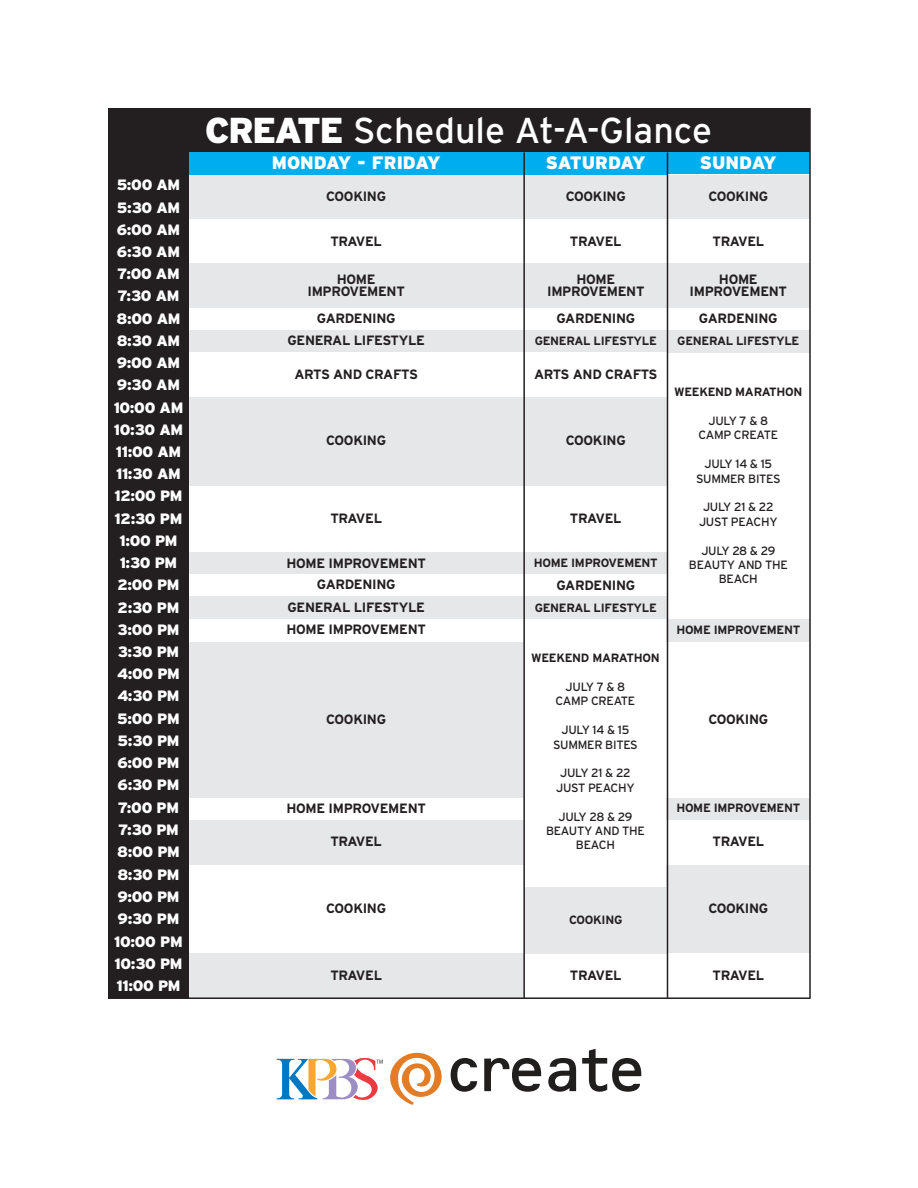
<style>
.page{position:relative;width:918px;height:1188px;background:#fff}
.page>*{position:absolute;margin:0;border:0;box-sizing:border-box;transform-origin:0 0}
.t1{font:36px "PBS Explorer";color:#fff}
.t2{font:900 18px "PBS Explorer";color:#fff}
.t3{font:900 18px "PBS Explorer";letter-spacing:-.025em;color:#fff}
.t4{font:900 15px/22.2px "PBS Explorer";letter-spacing:-.025em;color:#fff;text-align:center}
.t5{font:700 13.5px/22.2px "PBS Explorer";letter-spacing:-.025em;color:#231f20;text-align:center}
.t6{font:12px/14.4px "PBS Explorer";letter-spacing:-.025em;color:#231f20;text-align:center}
.t7{font:700 12px "PBS Explorer";letter-spacing:-.025em;color:#231f20}
.s1{font-family:"PBS Explorer L3 Show Title"}
</style>
<div class="page">
<div style="left:108px;top:108px;width:702px;height:44px;background:#231f20"></div>
<div style="left:667px;top:152px;width:143px;height:23px;background:#00aeef"></div>
<div style="left:667px;top:175px;width:143px;height:44px;background:#e6e7e9"></div>
<div style="left:524px;top:175px;width:143px;height:44px;background:#e6e7e9"></div>
<div style="left:667px;top:264px;width:143px;height:44px;background:#e6e7e9"></div>
<div style="left:524px;top:264px;width:143px;height:44px;background:#e6e7e9"></div>
<div style="left:189px;top:264px;width:334px;height:44px;background:#e6e7e9"></div>
<div style="left:667px;top:331px;width:143px;height:22px;background:#e6e7e9"></div>
<div style="left:524px;top:331px;width:143px;height:22px;background:#e6e7e9"></div>
<div style="left:667px;top:620px;width:143px;height:22px;background:#e6e7e9"></div>
<div style="left:667px;top:798px;width:143px;height:22px;background:#e6e7e9"></div>
<div style="left:667px;top:864px;width:143px;height:89px;background:#e6e7e9"></div>
<div style="left:189px;top:953px;width:334px;height:45px;background:#e6e7e9"></div>
<div style="left:189px;top:820px;width:334px;height:44px;background:#e6e7e9"></div>
<div style="left:108px;top:152px;width:81px;height:23px;background:#231f20"></div>
<div style="left:108px;top:175px;width:81px;height:22px;background:#231f20"></div>
<div style="left:108px;top:197px;width:81px;height:22px;background:#231f20"></div>
<div style="left:108px;top:219px;width:81px;height:22px;background:#231f20"></div>
<div style="left:108px;top:241px;width:81px;height:23px;background:#231f20"></div>
<div style="left:108px;top:264px;width:81px;height:22px;background:#231f20"></div>
<div style="left:108px;top:286px;width:81px;height:22px;background:#231f20"></div>
<div style="left:108px;top:308px;width:81px;height:22px;background:#231f20"></div>
<div style="left:108px;top:330px;width:81px;height:22px;background:#231f20"></div>
<div style="left:108px;top:352px;width:81px;height:23px;background:#231f20"></div>
<div style="left:108px;top:375px;width:81px;height:22px;background:#231f20"></div>
<div style="left:108px;top:397px;width:81px;height:22px;background:#231f20"></div>
<div style="left:108px;top:419px;width:81px;height:22px;background:#231f20"></div>
<div style="left:108px;top:441px;width:81px;height:23px;background:#231f20"></div>
<div style="left:108px;top:464px;width:81px;height:22px;background:#231f20"></div>
<div style="left:108px;top:486px;width:81px;height:22px;background:#231f20"></div>
<div style="left:108px;top:508px;width:81px;height:22px;background:#231f20"></div>
<div style="left:108px;top:530px;width:81px;height:22px;background:#231f20"></div>
<div style="left:108px;top:552px;width:81px;height:23px;background:#231f20"></div>
<div style="left:108px;top:575px;width:81px;height:22px;background:#231f20"></div>
<div style="left:108px;top:597px;width:81px;height:22px;background:#231f20"></div>
<div style="left:108px;top:619px;width:81px;height:22px;background:#231f20"></div>
<div style="left:108px;top:641px;width:81px;height:23px;background:#231f20"></div>
<div style="left:108px;top:664px;width:81px;height:22px;background:#231f20"></div>
<div style="left:108px;top:686px;width:81px;height:22px;background:#231f20"></div>
<div style="left:108px;top:708px;width:81px;height:22px;background:#231f20"></div>
<div style="left:108px;top:730px;width:81px;height:23px;background:#231f20"></div>
<div style="left:108px;top:753px;width:81px;height:22px;background:#231f20"></div>
<div style="left:108px;top:775px;width:81px;height:22px;background:#231f20"></div>
<div style="left:108px;top:797px;width:81px;height:22px;background:#231f20"></div>
<div style="left:108px;top:819px;width:81px;height:22px;background:#231f20"></div>
<div style="left:108px;top:842px;width:81px;height:22px;background:#231f20"></div>
<div style="left:108px;top:864px;width:81px;height:22px;background:#231f20"></div>
<div style="left:108px;top:886px;width:81px;height:22px;background:#231f20"></div>
<div style="left:108px;top:909px;width:81px;height:22px;background:#231f20"></div>
<div style="left:108px;top:931px;width:81px;height:22px;background:#231f20"></div>
<div style="left:108px;top:953px;width:81px;height:22px;background:#231f20"></div>
<div style="left:108px;top:976px;width:81px;height:22px;background:#231f20"></div>
<div style="left:189px;top:152px;width:334px;height:23px;background:#00aeef"></div>
<div style="left:189px;top:175px;width:334px;height:44px;background:#e6e7e9"></div>
<div style="left:189px;top:330px;width:334px;height:22px;background:#e6e7e9"></div>
<div style="left:189px;top:397px;width:334px;height:89px;background:#e6e7e9"></div>
<div style="left:189px;top:552px;width:334px;height:23px;background:#e6e7e9"></div>
<div style="left:189px;top:574px;width:334px;height:22px;background:#fff"></div>
<div style="left:189px;top:597px;width:334px;height:22px;background:#e6e7e9"></div>
<div style="left:189px;top:642px;width:334px;height:156px;background:#e6e7e9"></div>
<div style="left:524px;top:352px;width:143px;height:45px;background:#fff"></div>
<div style="left:524px;top:397px;width:143px;height:89px;background:#e6e7e9"></div>
<div style="left:524px;top:552px;width:143px;height:23px;background:#e6e7e9"></div>
<div style="left:524px;top:597px;width:143px;height:22px;background:#e6e7e9"></div>
<div style="left:524px;top:887px;width:143px;height:66px;background:#e6e7e9"></div>
<div style="left:524px;top:152px;width:143px;height:23px;background:#00aeef"></div>
<hr style="left:108px;top:997px;width:702px;height:2px;background:#231f20">
<hr style="left:809px;top:108px;width:2px;height:891px;background:#231f20">
<hr style="left:523px;top:152px;width:2px;height:846px;background:#231f20">
<hr style="left:667px;top:152px;width:1px;height:846px;background:#231f20">
<svg style="left:277px;top:1058px;width:106px;height:42px"></svg>
<svg style="left:390px;top:1053px;width:52px;height:52px"></svg>
<svg style="left:451px;top:1058px;width:26px;height:34px"></svg>
<svg style="left:484px;top:1058px;width:57px;height:34px"></svg>
<svg style="left:548px;top:1058px;width:28px;height:34px"></svg>
<svg style="left:582px;top:1049px;width:59px;height:43px"></svg>
<p class="t4" style="left:114px;top:174px;width:71px">5:00 AM<br>5:30 AM<br>6:00 AM<br>6:30 AM<br>7:00 AM<br>7:30 AM<br>8:00 AM<br>8:30 AM<br>9:00 AM<br>9:30 AM<br>10:00 AM<br>10:30 AM<br>11:00 AM<br>11:30 AM<br>12:00 PM<br>12:30 PM<br>1:00 PM<br>1:30 PM<br>2:00 PM<br>2:30 PM<br>3:00 PM<br>3:30 PM<br>4:00 PM<br>4:30 PM<br>5:00 PM<br>5:30 PM<br>6:00 PM<br>6:30 PM<br>7:00 PM<br>7:30 PM<br>8:00 PM<br>8:30 PM<br>9:00 PM<br>9:30 PM<br>10:00 PM<br>10:30 PM<br>11:00 PM</p>
<h1 class="t1" style="left:206px;top:109px;width:508px"><span class="s1">CREATE</span> Schedule At-A-Glance</h1>
<h2 class="t2" style="left:700px;top:152px;width:78px">SUNDAY</h2>
<p class="t5" style="left:566px;top:185px;width:61px">COOKING</p>
<p class="t5" style="left:708px;top:185px;width:61px">COOKING</p>
<p class="t5" style="left:330px;top:230px;width:53px">TRAVEL</p>
<p class="t5" style="left:570px;top:230px;width:53px">TRAVEL</p>
<p class="t5" style="left:713px;top:230px;width:53px">TRAVEL</p>
<p class="t5" style="left:690px;top:273px;width:99px;line-height:12px">HOME<br>IMPROVEMENT</p>
<h2 class="t2" style="left:272px;top:152px;width:170px">MONDAY - FRIDAY</h2>
<p class="t5" style="left:326px;top:185px;width:61px">COOKING</p>
<h2 class="t3" style="left:546px;top:152px;width:101px">SATURDAY</h2>
<p class="t5" style="left:307px;top:273px;width:99px;line-height:12px">HOME<br>IMPROVEMENT</p>
<p class="t5" style="left:547px;top:273px;width:99px;line-height:12px">HOME<br>IMPROVEMENT</p>
<p class="t5" style="left:288px;top:307px;width:139px">GARDENING<br>GENERAL LIFESTYLE</p>
<p class="t5" style="left:294px;top:363px;width:125px">ARTS AND CRAFTS</p>
<p class="t5" style="left:556px;top:308px;width:80px">GARDENING</p>
<p class="t5" style="left:699px;top:308px;width:80px">GARDENING</p>
<p class="t7" style="left:535px;top:334px;width:124px">GENERAL LIFESTYLE</p>
<p class="t7" style="left:677px;top:334px;width:124px">GENERAL LIFESTYLE</p>
<p class="t5" style="left:534px;top:363px;width:125px">ARTS AND CRAFTS</p>
<p class="t5" style="left:326px;top:430px;width:61px">COOKING</p>
<p class="t5" style="left:566px;top:430px;width:61px">COOKING</p>
<p class="t5" style="left:330px;top:507px;width:53px">TRAVEL</p>
<p class="t5" style="left:570px;top:507px;width:53px">TRAVEL</p>
<p class="t5" style="left:286px;top:552px;width:141px">HOME IMPROVEMENT<br>GARDENING<br>GENERAL LIFESTYLE<br>HOME IMPROVEMENT</p>
<p class="t7" style="left:534px;top:556px;width:126px">HOME IMPROVEMENT</p>
<p class="t5" style="left:556px;top:574px;width:80px">GARDENING</p>
<p class="t7" style="left:535px;top:600px;width:124px">GENERAL LIFESTYLE</p>
<p class="t7" style="left:674px;top:385px;width:130px">WEEKEND MARATHON</p>
<p class="t6" style="left:699px;top:414px;width:81px">JULY 7 &amp; 8<br>CAMP CREATE</p>
<p class="t6" style="left:696px;top:457px;width:86px">JULY 14 &amp; 15<br>SUMMER BITES</p>
<p class="t6" style="left:699px;top:500px;width:80px">JULY 21 &amp; 22<br>JUST PEACHY</p>
<p class="t6" style="left:689px;top:543px;width:100px">JULY 28 &amp; 29<br>BEAUTY AND THE<br>BEACH</p>
<p class="t7" style="left:676px;top:623px;width:126px">HOME IMPROVEMENT</p>
<p class="t7" style="left:531px;top:651px;width:130px">WEEKEND MARATHON</p>
<p class="t6" style="left:556px;top:680px;width:81px">JULY 7 &amp; 8<br>CAMP CREATE</p>
<p class="t6" style="left:553px;top:723px;width:86px">JULY 14 &amp; 15<br>SUMMER BITES</p>
<p class="t6" style="left:556px;top:766px;width:80px">JULY 21 &amp; 22<br>JUST PEACHY</p>
<p class="t6" style="left:546px;top:809px;width:100px">JULY 28 &amp; 29<br>BEAUTY AND THE<br>BEACH</p>
<p class="t5" style="left:708px;top:708px;width:61px">COOKING</p>
<p class="t5" style="left:326px;top:709px;width:61px">COOKING</p>
<p class="t5" style="left:286px;top:797px;width:141px">HOME IMPROVEMENT</p>
<p class="t7" style="left:676px;top:801px;width:126px">HOME IMPROVEMENT</p>
<p class="t5" style="left:330px;top:830px;width:53px">TRAVEL</p>
<p class="t5" style="left:713px;top:830px;width:53px">TRAVEL</p>
<p class="t5" style="left:326px;top:897px;width:61px">COOKING</p>
<p class="t5" style="left:330px;top:964px;width:53px">TRAVEL</p>
<p class="t7" style="left:569px;top:912px;width:55px">COOKING</p>
<p class="t5" style="left:708px;top:897px;width:61px">COOKING</p>
<p class="t5" style="left:570px;top:964px;width:53px">TRAVEL</p>
<p class="t5" style="left:713px;top:964px;width:53px">TRAVEL</p>
</div>
